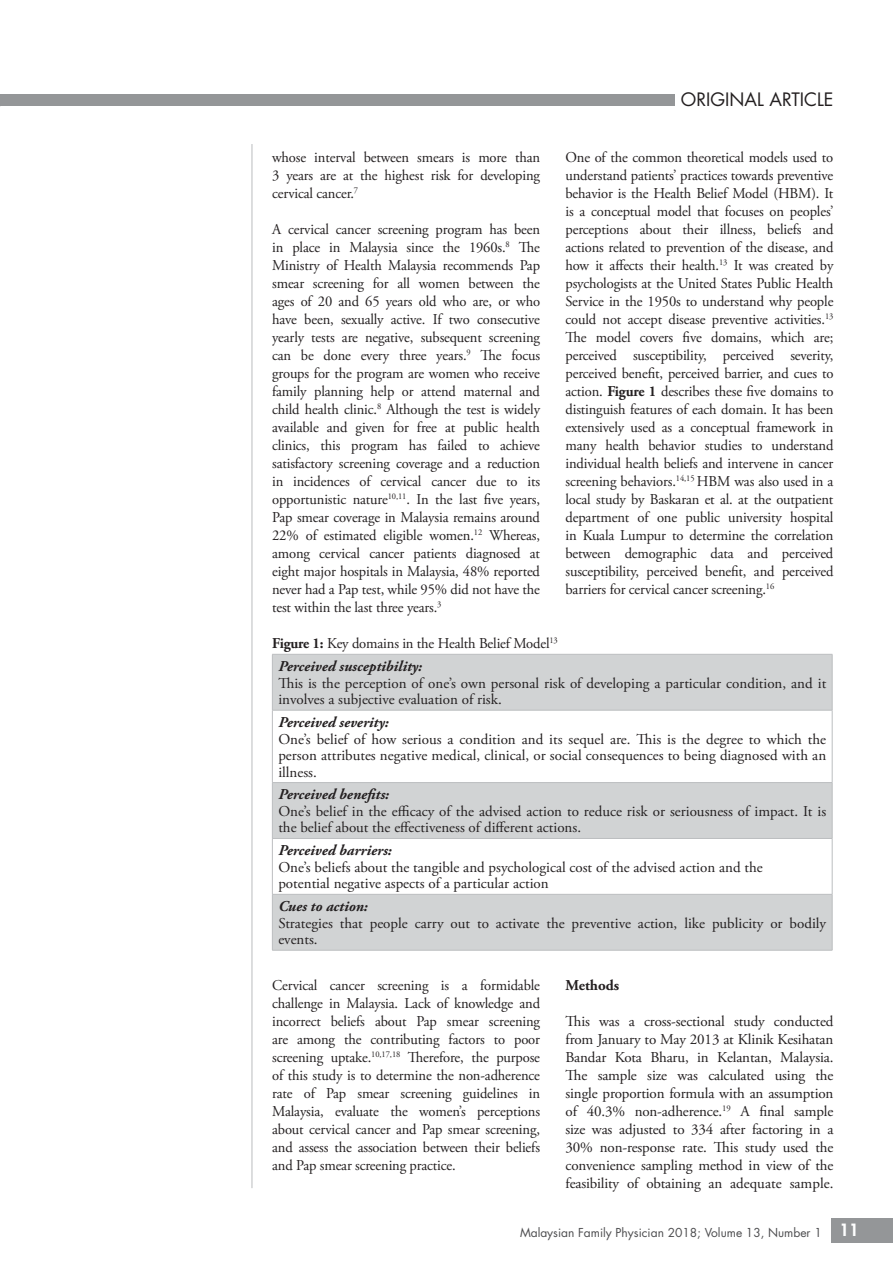
<style>
.page{position:relative;width:893px;height:1263px;background:#fff}
.page>*{position:absolute;margin:0;border:0;box-sizing:border-box;transform-origin:0 0}
.t1{font:18px "Futura Std";color:#231f20}
.t2{font:800 16.5px "Futura Std";color:#fff}
.t3{font:15px/18px "Adobe Garamond Pro";color:#231f20;text-align:justify}
.t4{font:italic 700 15px "Adobe Garamond Pro";color:#231f20}
.t5{font:700 15px "Adobe Garamond Pro";color:#231f20}
.t6{font:12px "Futura Std";color:#4d4d4f}
.s1{font-weight:700}
.s2{font-weight:700;font-style:italic}
</style>
<div class="page">
<div style="left:831px;top:1218px;width:62px;height:24px;background:#949698"></div>
<div style="left:0;top:95px;width:675px;height:11px;background:#949698"></div>
<hr style="left:251px;top:144px;width:2px;height:1044px;background:#d1d3d4">
<svg style="left:273px;top:655px;width:559px;height:295px;fill:#d1d3d4"></svg>
<hr style="left:272px;top:654px;width:560px;height:1px;background:#bcbec0">
<hr style="left:272px;top:654px;width:1px;height:56px;background:#bcbec0">
<hr style="left:832px;top:654px;width:1px;height:56px;background:#bcbec0">
<hr style="left:272px;top:710px;width:560px;height:1px;background:#bcbec0">
<hr style="left:272px;top:710px;width:1px;height:72px;background:#bcbec0">
<hr style="left:832px;top:710px;width:1px;height:72px;background:#bcbec0">
<hr style="left:272px;top:782px;width:560px;height:1px;background:#bcbec0">
<hr style="left:272px;top:783px;width:1px;height:55px;background:#bcbec0">
<hr style="left:832px;top:783px;width:1px;height:55px;background:#bcbec0">
<hr style="left:272px;top:838px;width:560px;height:1px;background:#bcbec0">
<hr style="left:272px;top:839px;width:1px;height:55px;background:#bcbec0">
<hr style="left:832px;top:839px;width:1px;height:55px;background:#bcbec0">
<hr style="left:272px;top:894px;width:560px;height:1px;background:#bcbec0">
<hr style="left:272px;top:894px;width:1px;height:56px;background:#bcbec0">
<hr style="left:832px;top:894px;width:1px;height:56px;background:#bcbec0">
<hr style="left:272px;top:950px;width:560px;height:1px;background:#bcbec0">
<p class="t1" style="left:681px;top:88px;width:154px">ORIGINAL ARTICLE</p>
<p class="t3" style="left:272px;top:149px;width:269px">whose interval between smears is more than 3 years are at the highest risk for developing cervical cancer.<sup>7</sup></p>
<p class="t3" style="left:272px;top:221px;width:269px">A cervical cancer screening program has been in place in Malaysia since the 1960s.<sup>8</sup> The Ministry of Health Malaysia recommends Pap smear screening for all women between the ages of 20 and 65 years old who are, or who have been, sexually active. If two consecutive yearly tests are negative, subsequent screening can be done every three years.<sup>9</sup> The focus groups for the program are women who receive family planning help or attend maternal and child health clinic.<sup>8</sup> Although the test is widely available and given for free at public health clinics, this program has failed to achieve satisfactory screening coverage and a reduction in incidences of cervical cancer due to its opportunistic nature<sup>10,11</sup>. In the last five years, Pap smear coverage in Malaysia remains around 22% of estimated eligible women.<sup>12</sup> Whereas, among cervical cancer patients diagnosed at eight major hospitals in Malaysia, 48% reported never had a Pap test, while 95% did not have the test within the last three years.<sup>3</sup></p>
<p class="t3" style="left:565px;top:149px;width:269px">One of the common theoretical models used to understand patients’ practices towards preventive behavior is the Health Belief Model (HBM). It is a conceptual model that focuses on peoples’ perceptions about their illness, beliefs and actions related to prevention of the disease, and how it affects their health.<sup>13</sup> It was created by psychologists at the United States Public Health Service in the 1950s to understand why people could not accept disease preventive activities.<sup>13<br></sup>The model covers five domains, which are; perceived susceptibility, perceived severity, perceived benefit, perceived barrier, and cues to action. <span class="s1">Figure 1</span> describes these five domains to distinguish features of each domain. It has been extensively used as a conceptual framework in many health behavior studies to understand individual health beliefs and intervene in cancer screening behaviors.<sup>14,15</sup> HBM was also used in a local study by Baskaran et al. at the outpatient department of one public university hospital in Kuala Lumpur to determine the correlation between demographic data and perceived susceptibility, perceived benefit, and perceived barriers for cervical cancer screening.<sup>16</sup></p>
<p class="t3" style="left:278px;top:632px;width:281px;line-height:23.1px;text-indent:-6px"><span class="s1">Figure 1:</span> Key domains in the Health Belief Model<sup>13<br></sup><span class="s2">Perceived susceptibility:</span></p>
<p class="t3" style="left:278px;top:675px;width:549px;line-height:16.5px">This is the perception of one’s own personal risk of developing a particular condition, and it involves a subjective evaluation of risk.</p>
<p class="t4" style="left:278px;top:714px;width:112px">Perceived severity:</p>
<p class="t3" style="left:278px;top:731px;width:549px;line-height:16.5px">One’s belief of how serious a condition and its sequel are. This is the degree to which the person attributes negative medical, clinical, or social consequences to being diagnosed with an illness.</p>
<p class="t4" style="left:278px;top:786px;width:112px">Perceived benefits:</p>
<p class="t3" style="left:278px;top:803px;width:549px;line-height:16.5px">One’s belief in the efficacy of the advised action to reduce risk or seriousness of impact. It is the belief about the effectiveness of different actions.</p>
<p class="t4" style="left:278px;top:842px;width:115px">Perceived barriers:</p>
<p class="t3" style="left:278px;top:859px;width:486px;line-height:16.5px">One’s beliefs about the tangible and psychological cost of the advised action and the potential negative aspects of a particular action</p>
<p class="t4" style="left:278px;top:898px;width:91px">Cues to action:</p>
<p class="t3" style="left:278px;top:915px;width:549px;line-height:16.5px">Strategies that people carry out to activate the preventive action, like publicity or bodily events.</p>
<p class="t3" style="left:272px;top:977px;width:269px">Cervical cancer screening is a formidable challenge in Malaysia. Lack of knowledge and incorrect beliefs about Pap smear screening are among the contributing factors to poor screening uptake.<sup>10,17,18</sup> Therefore, the purpose of this study is to determine the non-adherence rate of Pap smear screening guidelines in Malaysia, evaluate the women’s perceptions about cervical cancer and Pap smear screening, and assess the association between their beliefs and Pap smear screening practice.</p>
<p class="t5" style="left:566px;top:977px;width:55px">Methods</p>
<p class="t3" style="left:566px;top:1013px;width:269px">This was a cross-sectional study conducted from January to May 2013 at Klinik Kesihatan Bandar Kota Bharu, in Kelantan, Malaysia.<br>The sample size was calculated using the single proportion formula with an assumption of 40.3% non-adherence.<sup>19</sup> A final sample size was adjusted to 334 after factoring in a 30% non-response rate. This study used the convenience sampling method in view of the feasibility of obtaining an adequate sample.</p>
<p class="t6" style="left:520px;top:1225px;width:303px">Malaysian Family Physician 2018; Volume 13, Number 1</p>
<p class="t2" style="left:840px;top:1220px;width:21px">11</p>
</div>
